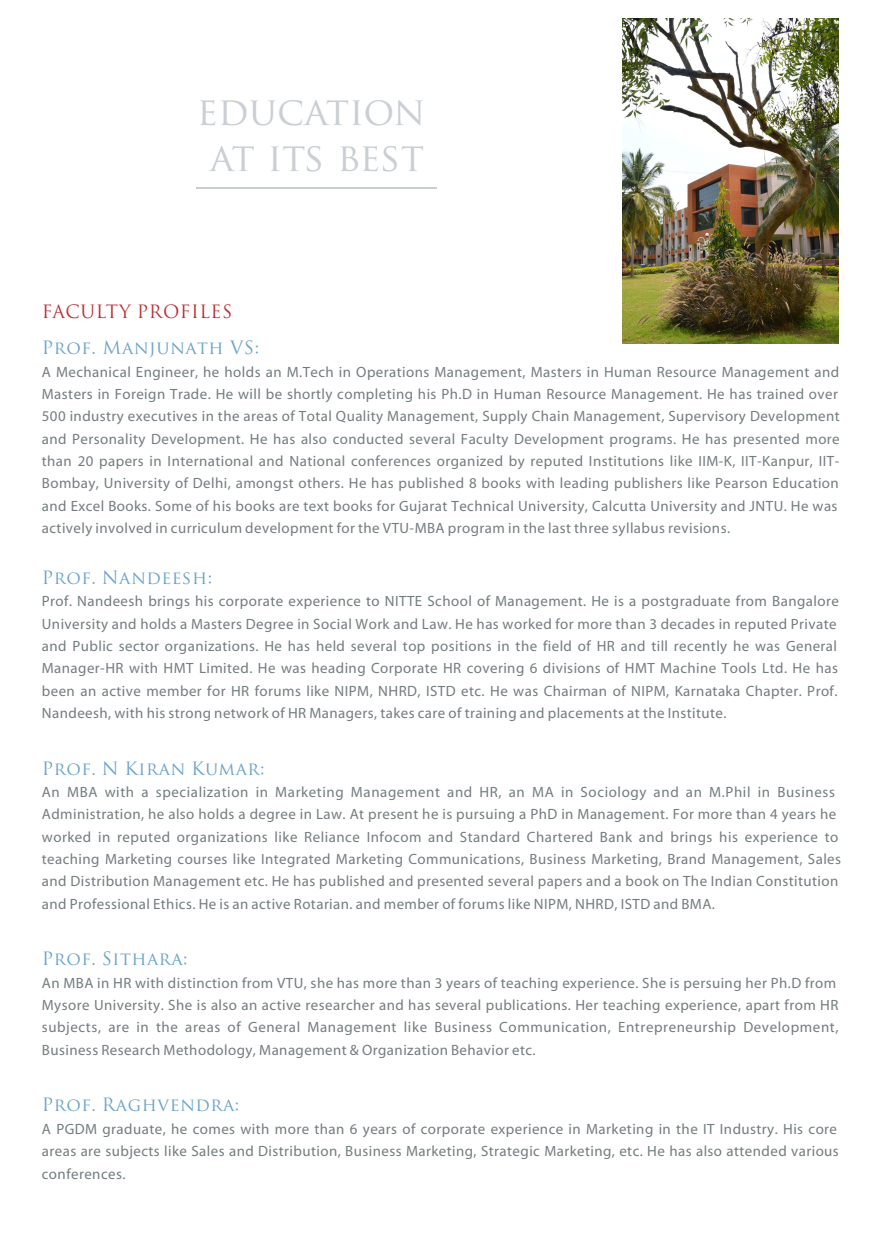
<style>
.page{position:relative;width:881px;height:1255px;background:#fff}
.page>*{position:absolute;margin:0;border:0;box-sizing:border-box;transform-origin:0 0}
.t1{font:38.4px/45.8px "Trajan Pro";color:#c9cfd4;text-align:center}
.t2{font:17.85px "Trajan Pro";letter-spacing:.03em;color:#6ba3c9}
.t3{font:17.85px "Trajan Pro";letter-spacing:.03em;color:#ba2e33}
.t4{font:14.85px/22.4px "Myriad";letter-spacing:.03em;color:#737d80}
</style>
<div class="page">
<hr style="left:196px;top:187px;width:240px;height:1px;background:#c9cfd4">
<img style="left:622px;top:18px;width:215px;height:325px">
<h1 class="t1" style="left:197px;top:93px;width:230px">education at its best</h1>
<p class="t3" style="left:42px;top:305px;width:192px">FACULTY PROFILES</p>
<p class="t2" style="left:42px;top:341px;width:219px">Prof. Manjunath VS:</p>
<p class="t4" style="left:42px;top:361px;width:799px">A Mechanical Engineer, he holds an M.Tech in Operations Management, Masters in Human Resource Management and Masters in Foreign Trade. He will be shortly completing his Ph.D in Human Resource Management. He has trained over 500 industry executives in the areas of Total Quality Management, Supply Chain Management, Supervisory Development and Personality Development. He has also conducted several Faculty Development programs. He has presented more than 20 papers in International and National conferences organized by reputed Institutions like IIM-K, IIT-Kanpur, IIT-Bombay, University of Delhi, amongst others. He has published 8 books with leading publishers like Pearson Education and Excel Books. Some of his books are text books for Gujarat Technical University, Calcutta University and JNTU. He was actively involved in curriculum development for the VTU-MBA program in the last three syllabus revisions.</p>
<p class="t2" style="left:42px;top:570px;width:172px">Prof. Nandeesh:</p>
<p class="t4" style="left:42px;top:591px;width:798px">Prof. Nandeesh brings his corporate experience to NITTE School of Management. He is a postgraduate from Bangalore University and holds a Masters Degree in Social Work and Law. He has worked for more than 3 decades in reputed Private and Public sector organizations. He has held several top positions in the field of HR and till recently he was General Manager-HR with HMT Limited. He was heading Corporate HR covering 6 divisions of HMT Machine Tools Ltd. He has been an active member for HR forums like NIPM, NHRD, ISTD etc. He was Chairman of NIPM, Karnataka Chapter. Prof.<br>Nandeesh, with his strong network of HR Managers, takes care of training and placements at the Institute.</p>
<p class="t2" style="left:42px;top:761px;width:224px">Prof. N Kiran Kumar:</p>
<p class="t4" style="left:42px;top:781px;width:800px">An MBA with a specialization in Marketing Management and HR, an MA in Sociology and an M.Phil in Business Administration, he also holds a degree in Law. At present he is pursuing a PhD in Management. For more than 4 years he worked in reputed organizations like Reliance Infocom and Standard Chartered Bank and brings his experience to teaching Marketing courses like Integrated Marketing Communications, Business Marketing, Brand Management, Sales and Distribution Management etc. He has published and presented several papers and a book on The Indian Constitution and Professional Ethics. He is an active Rotarian. and member of forums like NIPM, NHRD, ISTD and BMA.</p>
<p class="t2" style="left:42px;top:951px;width:147px">Prof. Sithara:</p>
<p class="t4" style="left:42px;top:972px;width:797px">An MBA in HR with distinction from VTU, she has more than 3 years of teaching experience. She is persuing her Ph.D from Mysore University. She is also an active researcher and has several publications. Her teaching experience, apart from HR subjects, are in the areas of General Management like Business Communication, Entrepreneurship Development, Business Research Methodology, Management &amp; Organization Behavior etc.</p>
<p class="t2" style="left:42px;top:1097px;width:199px">Prof. Raghvendra:</p>
<p class="t4" style="left:42px;top:1118px;width:798px">A PGDM graduate, he comes with more than 6 years of corporate experience in Marketing in the IT Industry. His core areas are subjects like Sales and Distribution, Business Marketing, Strategic Marketing, etc. He has also attended various conferences.</p>
</div>
